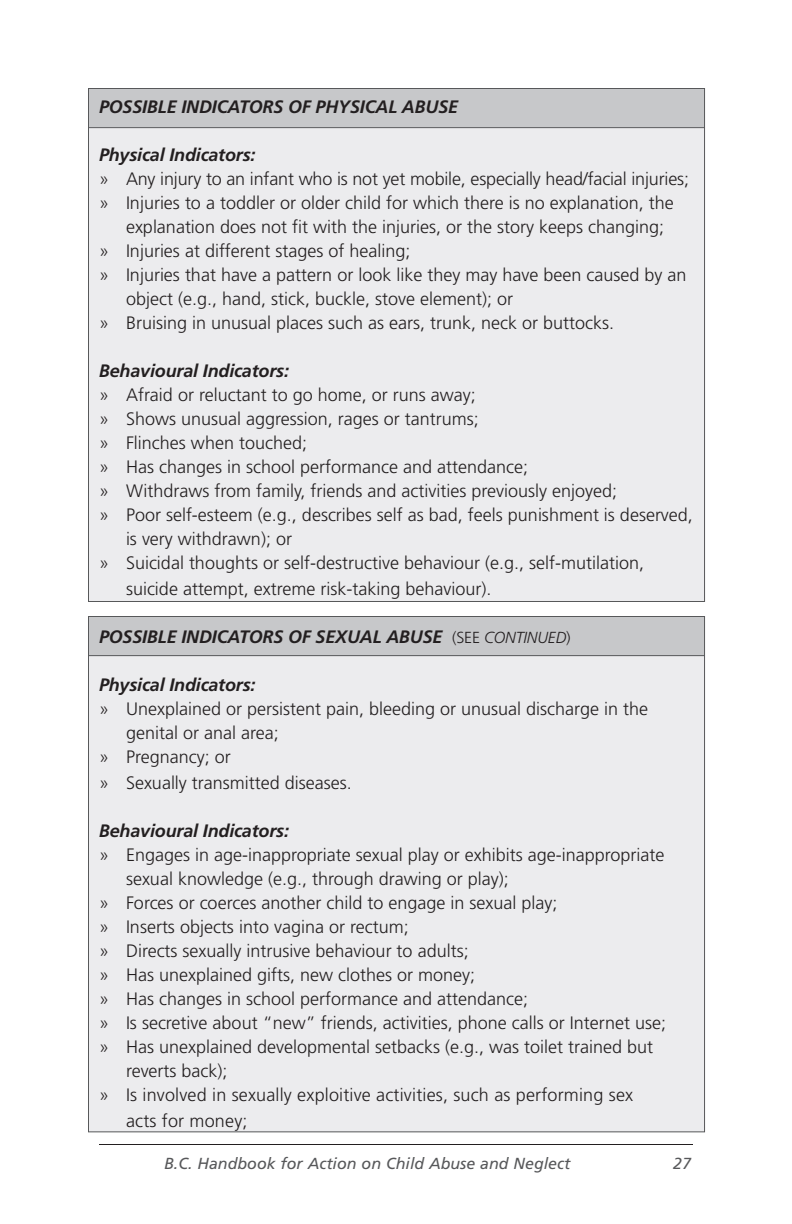
<style>
.page{position:relative;width:792px;height:1224px;background:#fff}
.page>*{position:absolute;margin:0;border:0;box-sizing:border-box;transform-origin:0 0}
.Bullets{font:300 18px/24px "Frutiger LT Std";color:#231f20}
.t1{font:italic 700 18px "Frutiger LT Std";letter-spacing:-.01em;color:#231f20}
.t2{font:italic 16px "Frutiger LT Std";color:#57585a}
.s1{font-weight:300;font-style:normal;font-size:16px}
.s2{font-weight:300;font-size:16px}
</style>
<div class="page">
<hr style="left:99px;top:1144px;width:594px;height:1px;background:#231f20">
<div style="left:88px;top:617px;width:617px;height:515px;background:#ececee"></div>
<div style="left:88px;top:616px;width:617px;height:40px;background:#c7c8ca"></div>
<div style="left:88px;top:88px;width:617px;height:514px;background:#ececee"></div>
<div style="left:88px;top:88px;width:617px;height:39px;background:#c7c8ca"></div>
<hr style="left:89px;top:655px;width:616px;height:1px;background:#57585a">
<hr style="left:89px;top:127px;width:616px;height:1px;background:#57585a">
<p class="t1" style="left:99px;top:96px;width:361px">POSSIBLE INDICATORS OF PHYSICAL ABUSE</p>
<p class="t1" style="left:99px;top:144px;width:158px">Physical Indicators:</p>
<p class="Bullets" style="left:99px;top:167px;width:592px">» Any injury to an infant who is not yet mobile, especially head/facial injuries;</p>
<p class="Bullets" style="left:126px;top:191px;width:549px;text-indent:-27px">» Injuries to a toddler or older child for which there is no explanation, the explanation does not fit with the injuries, or the story keeps changing;</p>
<p class="Bullets" style="left:99px;top:239px;width:313px">» Injuries at different stages of healing;</p>
<p class="Bullets" style="left:126px;top:263px;width:562px;text-indent:-27px">» Injuries that have a pattern or look like they may have been caused by an object (e.g., hand, stick, buckle, stove element); or</p>
<p class="Bullets" style="left:99px;top:311px;width:517px">» Bruising in unusual places such as ears, trunk, neck or buttocks.</p>
<p class="t1" style="left:99px;top:360px;width:192px">Behavioural Indicators:</p>
<p class="Bullets" style="left:99px;top:383px;width:378px">» Afraid or reluctant to go home, or runs away;</p>
<p class="Bullets" style="left:99px;top:407px;width:381px">» Shows unusual aggression, rages or tantrums;</p>
<p class="Bullets" style="left:99px;top:431px;width:210px">» Flinches when touched;</p>
<p class="Bullets" style="left:99px;top:455px;width:431px">» Has changes in school performance and attendance;</p>
<p class="Bullets" style="left:99px;top:479px;width:520px">» Withdraws from family, friends and activities previously enjoyed;</p>
<p class="Bullets" style="left:126px;top:503px;width:568px;text-indent:-27px">» Poor self-esteem (e.g., describes self as bad, feels punishment is deserved, is very withdrawn); or</p>
<p class="Bullets" style="left:126px;top:550px;width:520px;line-height:26px;text-indent:-27px">» Suicidal thoughts or self-destructive behaviour (e.g., self-mutilation, suicide attempt, extreme risk-taking behaviour).</p>
<p class="t1" style="left:99px;top:626px;width:473px">POSSIBLE INDICATORS OF SEXUAL ABUSE <span class="s1">(SEE</span> <span class="s2">CONTINUED</span><span class="s1">)</span></p>
<p class="t1" style="left:99px;top:674px;width:158px">Physical Indicators:</p>
<p class="Bullets" style="left:126px;top:697px;width:524px;text-indent:-27px">» Unexplained or persistent pain, bleeding or unusual discharge in the genital or anal area;</p>
<p class="Bullets" style="left:99px;top:745px;width:133px">» Pregnancy; or</p>
<p class="Bullets" style="left:99px;top:771px;width:254px">» Sexually transmitted diseases.</p>
<p class="t1" style="left:99px;top:820px;width:192px">Behavioural Indicators:</p>
<p class="Bullets" style="left:126px;top:843px;width:540px;text-indent:-27px">» Engages in age-inappropriate sexual play or exhibits age-inappropriate sexual knowledge (e.g., through drawing or play);</p>
<p class="Bullets" style="left:99px;top:891px;width:460px">» Forces or coerces another child to engage in sexual play;</p>
<p class="Bullets" style="left:99px;top:915px;width:311px">» Inserts objects into vagina or rectum;</p>
<p class="Bullets" style="left:99px;top:939px;width:371px">» Directs sexually intrusive behaviour to adults;</p>
<p class="Bullets" style="left:99px;top:963px;width:378px">» Has unexplained gifts, new clothes or money;</p>
<p class="Bullets" style="left:99px;top:987px;width:431px">» Has changes in school performance and attendance;</p>
<p class="Bullets" style="left:99px;top:1011px;width:569px">» Is secretive about “new” friends, activities, phone calls or Internet use;</p>
<p class="Bullets" style="left:126px;top:1035px;width:529px;text-indent:-27px">» Has unexplained developmental setbacks (e.g., was toilet trained but reverts back);</p>
<p class="Bullets" style="left:126px;top:1082px;width:509px;line-height:26px;text-indent:-27px">» Is involved in sexually exploitive activities, such as performing sex acts for money;</p>
<p class="t2" style="left:164px;top:1154px;width:408px">B.C. Handbook for Action on Child Abuse and Neglect</p>
<p class="t2" style="left:673px;top:1154px;width:19px">27</p>
</div>
